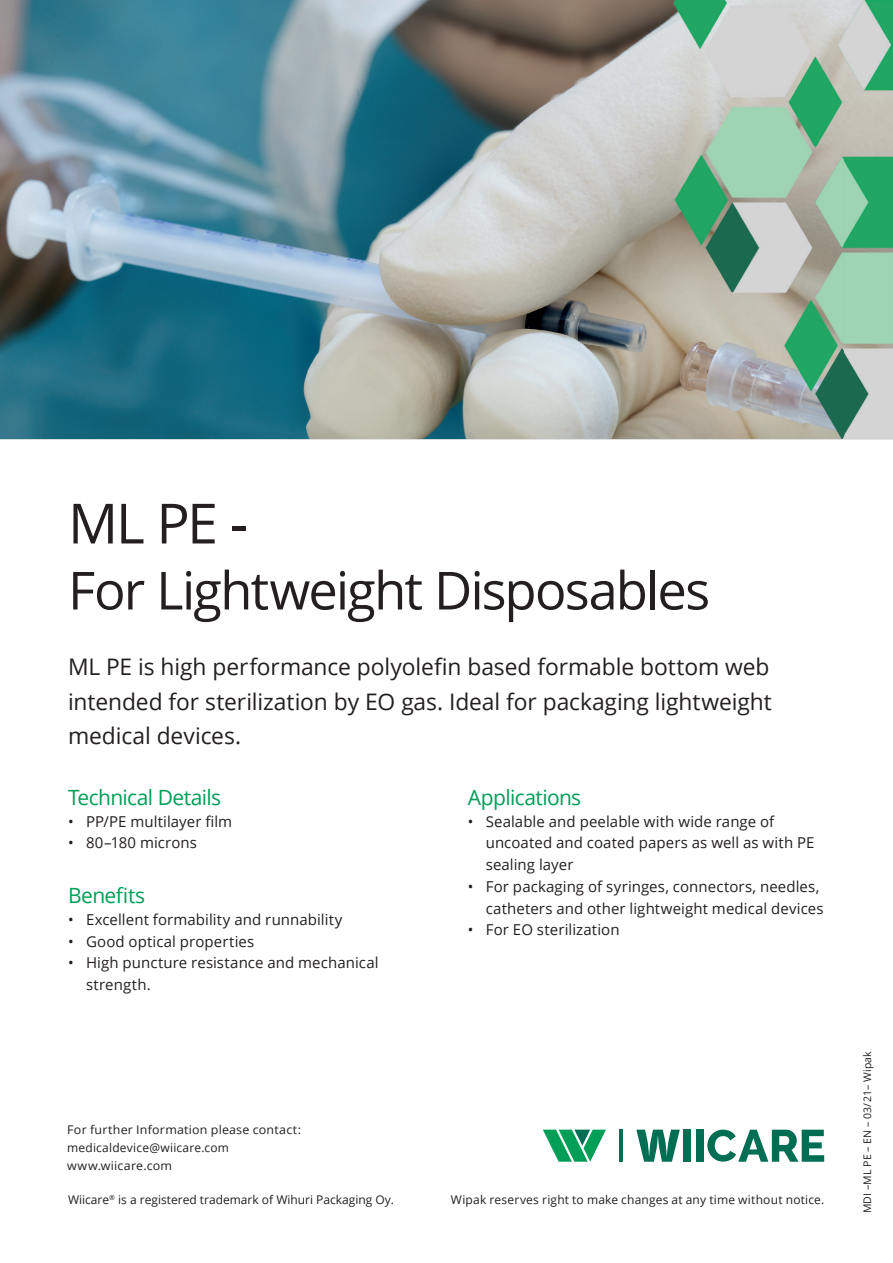
<style>
.page{position:relative;width:893px;height:1263px;background:#fff}
.page>*{position:absolute;margin:0;border:0;box-sizing:border-box;transform-origin:0 0}
.t1{font:55.5px "Open Sans";color:#231f20}
.t2{font:52.5px "Open Sans";letter-spacing:-.035em;color:#231f20}
.t3{font:22.8px/34.2px "Open Sans";letter-spacing:-.005em;color:#231f20;text-align:justify}
.t4{font:21px "Open Sans";letter-spacing:-.03em;color:#009e57}
.t5{font:15px/21.8px "Open Sans";letter-spacing:.005em;color:#231f20}
.t6{font:12px "Open Sans";letter-spacing:.015em;color:#231f20}
.t7{font:12px/18px "Open Sans";letter-spacing:.015em;color:#231f20;scale:1.04 1}
.t8{font:10.5px "Open Sans";letter-spacing:.02em;color:#231f20}
</style>
<div class="page">
<img style="left:0;top:0;width:644px;height:439px">
<svg style="left:543px;top:1129px;width:63px;height:33px"></svg>
<hr style="left:620px;top:1129px;width:3px;height:33px;background:#0c6f53">
<svg style="left:636px;top:1130px;width:44px;height:32px"></svg>
<div style="left:683px;top:1130px;width:7px;height:32px;background:#006e53"></div>
<div style="left:696px;top:1130px;width:7px;height:32px;background:#006e53"></div>
<svg style="left:707px;top:1130px;width:117px;height:32px"></svg>
<img style="left:644px;top:0;width:249px;height:439px">
<h1 class="t1" style="left:68px;top:485px;width:181px">ML PE -</h1>
<h2 class="t2" style="left:68px;top:554px;width:644px">For Lightweight Disposables</h2>
<h3 class="t3" style="left:68px;top:649px;width:705px">ML PE is high performance polyolefin based formable bottom web intended for sterilization by EO gas. Ideal for packaging lightweight medical devices.</h3>
<h3 class="t4" style="left:68px;top:783px;width:155px">Technical Details</h3>
<p class="t5" style="left:68px;top:810px;width:166px">• PP/PE multilayer film</p>
<p class="t5" style="left:68px;top:831px;width:130px">• 80–180 microns</p>
<h3 class="t4" style="left:68px;top:881px;width:79px">Benefits</h3>
<p class="t5" style="left:68px;top:908px;width:276px">• Excellent formability and runnability</p>
<p class="t5" style="left:68px;top:930px;width:188px">• Good optical properties</p>
<p class="t5" style="left:86px;top:951px;width:294px;text-indent:-18px">• High puncture resistance and mechanical strength.</p>
<p class="t7" style="left:67px;top:1120px;width:226px">For further Information please contact: medicaldevice@wiicare.com www.wiicare.com</p>
<h3 class="t4" style="left:468px;top:783px;width:115px">Applications</h3>
<p class="t5" style="left:486px;top:810px;width:330px;text-indent:-18px">• Sealable and peelable with wide range of uncoated and coated papers as well as with PE sealing layer</p>
<p class="t5" style="left:468px;top:875px;width:357px;text-align:right">• For packaging of syringes, connectors, needles, catheters and other lightweight medical devices</p>
<p class="t5" style="left:468px;top:918px;width:153px">• For EO sterilization</p>
<p class="t6" style="left:68px;top:1191px;width:328px">Wiicare<sup>®</sup> is a registered trademark of Wihuri Packaging Oy.</p>
<p class="t6" style="left:451px;top:1191px;width:375px">Wipak reserves right to make changes at any time without notice.</p>
<p class="t8" style="left:860px;top:1213px;width:164px;rotate:-90deg">MDI –ML PE – EN – 03/21– Wipak</p>
</div>
